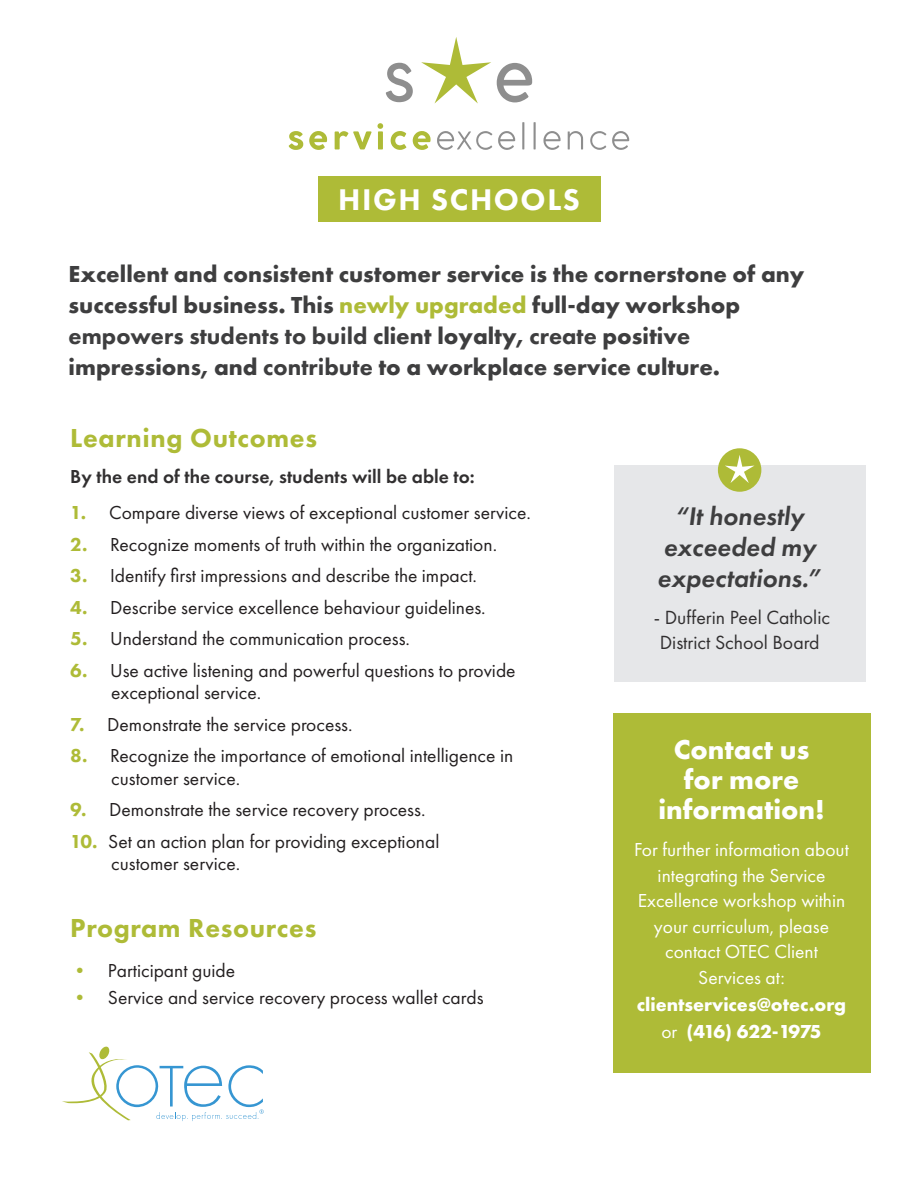
<style>
.page{position:relative;width:918px;height:1188px;background:#fff}
.page>*{position:absolute;margin:0;border:0;box-sizing:border-box;transform-origin:0 0}
.t1{font:800 31.05px "Futura PT";letter-spacing:.05em;color:#fff}
.t2{font:700 28.5px/30px "Futura PT";color:#fff;text-align:center}
.t3{font:800 27px "Futura PT";letter-spacing:.025em;color:#aebb37}
.t4{font:italic 600 26.4px/31.3px "Futura PT";color:#3e3e3f;text-align:center}
.t5{font:700 24px/31px "Futura PT";color:#3e3e3f}
.t6{font:19.8px/24.8px "Futura PT";color:#312f30;text-align:center}
.t7{font:19.5px/22.5px "Futura PT";color:#231f20}
.t8{font:19.5px/25.5px "Futura PT";color:#fff;text-align:center}
.t9{font:600 19.5px "Futura PT";color:#312f30}
.t10{font:700 19.5px/27px "Futura PT";color:#fff;text-align:center}
.s1{color:#aebb37}
.s2{font-weight:800}
.s3{font-weight:800;color:#aebb37}
.s4{font-weight:400}
</style>
<div class="page">
<svg style="left:62px;top:1047px;width:202px;height:74px"></svg>
<svg style="left:289px;top:131px;width:14px;height:19px"></svg>
<svg style="left:309px;top:131px;width:18px;height:19px"></svg>
<svg style="left:335px;top:131px;width:37px;height:18px"></svg>
<svg style="left:378px;top:123px;width:5px;height:26px"></svg>
<svg style="left:391px;top:131px;width:15px;height:19px"></svg>
<svg style="left:413px;top:131px;width:18px;height:19px"></svg>
<svg style="left:437px;top:131px;width:55px;height:19px"></svg>
<svg style="left:498px;top:131px;width:17px;height:19px"></svg>
<hr style="left:522px;top:122px;width:2px;height:27px;background:#8e8e8e">
<hr style="left:534px;top:122px;width:2px;height:27px;background:#8e8e8e">
<svg style="left:543px;top:131px;width:18px;height:19px"></svg>
<svg style="left:568px;top:131px;width:15px;height:18px"></svg>
<svg style="left:590px;top:131px;width:16px;height:19px"></svg>
<svg style="left:612px;top:131px;width:17px;height:19px"></svg>
<svg style="left:386px;top:63px;width:27px;height:39px"></svg>
<svg style="left:497px;top:63px;width:35px;height:39px"></svg>
<svg style="left:421px;top:37px;width:70px;height:67px"></svg>
<div style="left:614px;top:714px;width:257px;height:359px;background:#aebb37"></div>
<div style="left:614px;top:465px;width:252px;height:217px;background:#e6e7e9"></div>
<div style="left:718px;top:448px;width:43px;height:44px;background:#aebb37;border-radius:50%"></div>
<svg style="left:725px;top:455px;width:30px;height:28px"></svg>
<div style="left:318px;top:176px;width:282px;height:46px;background:#aebb37"></div>
<h1 class="t1" style="left:338px;top:180px;width:243px">HIGH SCHOOLS</h1>
<p class="t5" style="left:69px;top:258px;width:737px">Excellent and consistent customer service is the cornerstone of any successful business. This <span class="s1">newly upgraded</span> full-day workshop <span class="s2">empowers students to build</span> client loyalty, <span class="s2">create</span> positiv<span class="s2">e </span>impression<span class="s2">s</span>, and <span class="s2">contribute</span> to a workplace service culture.</p>
<h3 class="t3" style="left:70px;top:421px;width:248px">Learning Outcomes</h3>
<p class="t9" style="left:70px;top:464px;width:406px">By the end of the course, students will be able to:</p>
<p class="t7" style="left:70px;top:501px;width:462px"><span class="s3">1.</span> Compare diverse views of exceptional customer service.</p>
<p class="t7" style="left:70px;top:533px;width:428px"><span class="s3">2.</span> Recognize moments of truth within the organization.</p>
<p class="t7" style="left:70px;top:564px;width:408px"><span class="s3">3.</span> Identify first impressions and describe the impact.</p>
<p class="t7" style="left:70px;top:596px;width:417px"><span class="s3">4.</span> Describe service excellence behaviour guidelines.</p>
<p class="t7" style="left:70px;top:627px;width:341px"><span class="s3">5.</span> Understand the communication process.</p>
<p class="t7" style="left:111px;top:659px;width:406px;text-indent:-41px"><span class="s3">6.</span> Use active listening and powerful questions to provide exceptional service.</p>
<p class="t7" style="left:70px;top:713px;width:284px"><span class="s3">7.</span> Demonstrate the service process.</p>
<p class="t7" style="left:111px;top:744px;width:404px;text-indent:-41px"><span class="s3">8.</span> Recognize the importance of emotional intelligence in customer service.</p>
<p class="t7" style="left:70px;top:798px;width:357px"><span class="s3">9.</span> Demonstrate the service recovery process.</p>
<p class="t7" style="left:111px;top:830px;width:330px;text-indent:-41px"><span class="s3">10.</span> Set an action plan for providing exceptional customer service.</p>
<h3 class="t3" style="left:70px;top:912px;width:248px">Program Resources</h3>
<p class="t7" style="left:70px;top:959px;width:166px"><span class="s1">•</span> Participant guide</p>
<p class="t7" style="left:70px;top:986px;width:415px"><span class="s1">•</span> Service and service recovery process wallet cards</p>
<h3 class="t4" style="left:657px;top:500px;width:166px">“It honestly exceeded my expectations.”</h3>
<p class="t6" style="left:654px;top:605px;width:178px">- Dufferin Peel Catholic<br>District School Board</p>
<h2 class="t2" style="left:658px;top:733px;width:168px">Contact us for more information!</h2>
<p class="t8" style="left:634px;top:837px;width:216px">For further information about integrating the Service<br>Excellence workshop within your curriculum, please contact OTEC Client<br>Services at:</p>
<p class="t10" style="left:637px;top:990px;width:211px">clientservices@otec.org <span class="s4">or</span> (416) 622-1975</p>
</div>
